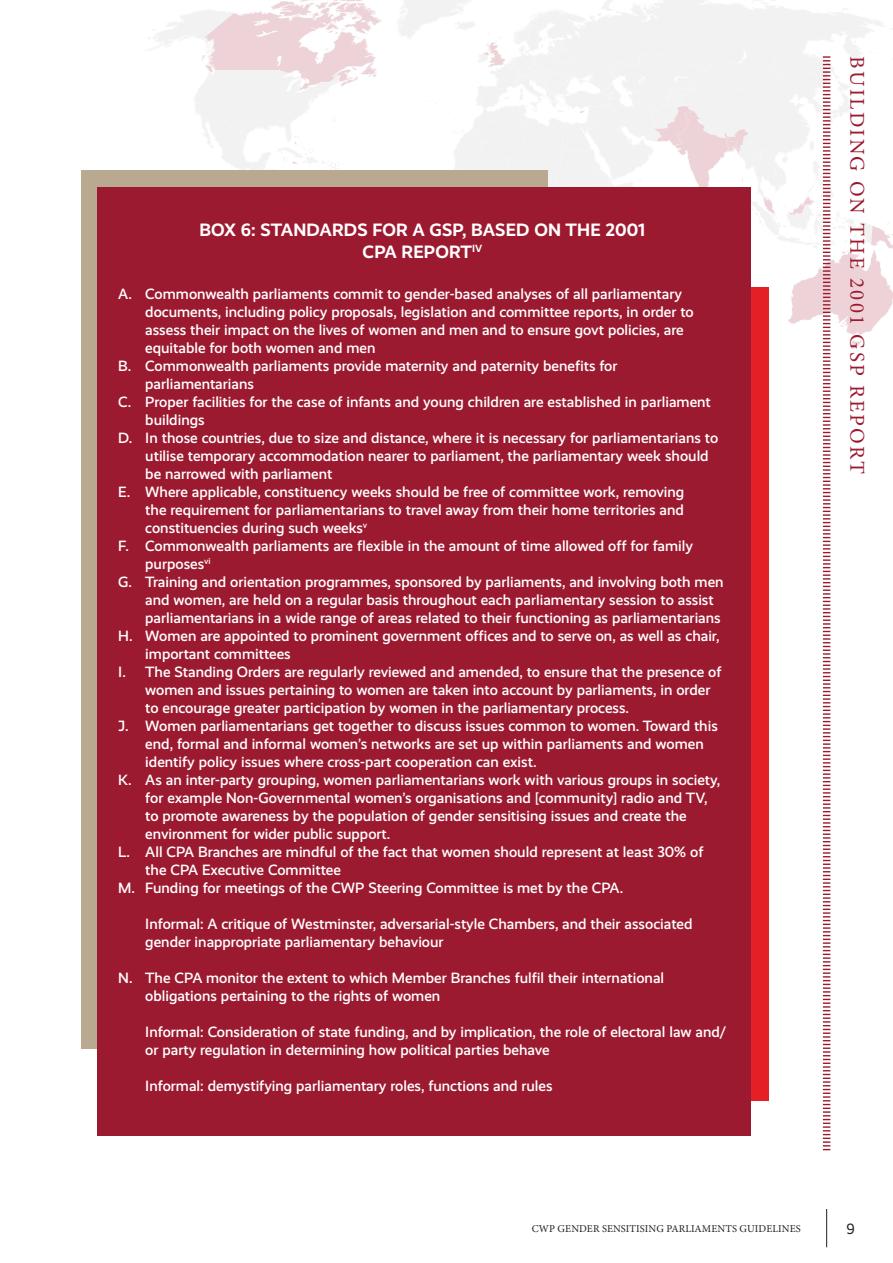
<style>
.page{position:relative;width:893px;height:1263px;background:#fff}
.page>*{position:absolute;margin:0;border:0;box-sizing:border-box;transform-origin:0 0}
.t1{font:21px "Minion Pro";letter-spacing:.11em;color:#9c1a30}
.t2{font:700 18px/21.6px "Realist";letter-spacing:.01em;color:#fff;text-align:center}
.t3{font:500 15px/18px "Realist";color:#fff}
.t4{font:15px "Realist";color:#231f20}
.t5{font:10.5px "Minion Pro";letter-spacing:.01em;color:#231f20}
</style>
<div class="page">
<hr style="left:826px;top:1209px;width:1px;height:38px;background:#231f20">
<img style="left:149px;top:0;width:744px;height:371px">
<div style="left:571px;top:288px;width:198px;height:813px;background:linear-gradient(to bottom,#e41f25,#e41f25)"></div>
<div style="left:81px;top:170px;width:466px;height:878px;background:#baa991"></div>
<div style="left:97px;top:187px;width:653px;height:948px;background:#9c1a30"></div>
<svg style="left:821px;top:56px;width:11px;height:1095px"></svg>
<p class="t2" style="left:199px;top:219px;width:447px">BOX 6: STANDARDS FOR A GSP, BASED ON THE 2001<br>CPA REPORT<sup>IV</sup></p>
<p class="t3" style="left:145px;top:285px;width:550px;text-indent:-27px">A. Commonwealth parliaments commit to gender-based analyses of all parliamentary documents, including policy proposals, legislation and committee reports, in order to assess their impact on the lives of women and men and to ensure govt policies, are equitable for both women and men</p>
<p class="t3" style="left:145px;top:357px;width:474px;text-indent:-27px">B. Commonwealth parliaments provide maternity and paternity benefits for parliamentarians</p>
<p class="t3" style="left:145px;top:393px;width:567px;text-indent:-27px">C. Proper facilities for the case of infants and young children are established in parliament buildings</p>
<p class="t3" style="left:145px;top:429px;width:574px;text-indent:-27px">D. In those countries, due to size and distance, where it is necessary for parliamentarians to utilise temporary accommodation nearer to parliament, the parliamentary week should be narrowed with parliament</p>
<p class="t3" style="left:145px;top:483px;width:541px;text-align:justify;text-indent:-27px">E. Where applicable, constituency weeks should be free of committee work, removing the requirement for parliamentarians to travel away from their home territories and constituencies during such weeks<sup>v</sup></p>
<p class="t3" style="left:145px;top:537px;width:549px;text-indent:-27px">F. Commonwealth parliaments are flexible in the amount of time allowed off for family purposes<sup>vi</sup></p>
<p class="t3" style="left:145px;top:573px;width:580px;text-indent:-27px">G. Training and orientation programmes, sponsored by parliaments, and involving both men and women, are held on a regular basis throughout each parliamentary session to assist parliamentarians in a wide range of areas related to their functioning as parliamentarians</p>
<p class="t3" style="left:145px;top:627px;width:576px;text-indent:-27px">H. Women are appointed to prominent government offices and to serve on, as well as chair, important committees</p>
<p class="t3" style="left:145px;top:663px;width:578px;text-indent:-27px">I. The Standing Orders are regularly reviewed and amended, to ensure that the presence of women and issues pertaining to women are taken into account by parliaments, in order to encourage greater participation by women in the parliamentary process.</p>
<p class="t3" style="left:145px;top:717px;width:574px;text-indent:-27px">J. Women parliamentarians get together to discuss issues common to women. Toward this end, formal and informal women’s networks are set up within parliaments and women identify policy issues where cross-part cooperation can exist.</p>
<p class="t3" style="left:145px;top:771px;width:577px;text-indent:-27px">K. As an inter-party grouping, women parliamentarians work with various groups in society, for example Non-Governmental women’s organisations and [community] radio and TV, to promote awareness by the population of gender sensitising issues and create the environment for wider public support.</p>
<p class="t3" style="left:145px;top:843px;width:560px;text-indent:-27px">L. All CPA Branches are mindful of the fact that women should represent at least 30% of the CPA Executive Committee</p>
<p class="t3" style="left:118px;top:879px;width:506px">M. Funding for meetings of the CWP Steering Committee is met by the CPA.</p>
<p class="t3" style="left:145px;top:915px;width:549px">Informal: A critique of Westminster, adversarial-style Chambers, and their associated gender inappropriate parliamentary behaviour</p>
<p class="t3" style="left:145px;top:969px;width:520px;text-indent:-27px">N. The CPA monitor the extent to which Member Branches fulfil their international obligations pertaining to the rights of women</p>
<p class="t3" style="left:145px;top:1023px;width:582px">Informal: Consideration of state funding, and by implication, the role of electoral law and/ or party regulation in determining how political parties behave</p>
<p class="t3" style="left:145px;top:1077px;width:409px">Informal: demystifying parliamentary roles, functions and rules</p>
<p class="t1" style="left:871px;top:56px;width:419px;rotate:90deg">BUILDING ON THE 2001 GSP REPORT</p>
<p class="t5" style="left:532px;top:1221px;width:270px">CWP GENDER SENSITISING PARLIAMENTS GUIDELINES</p>
<p class="t4" style="left:846px;top:1220px;width:10px">9</p>
</div>
